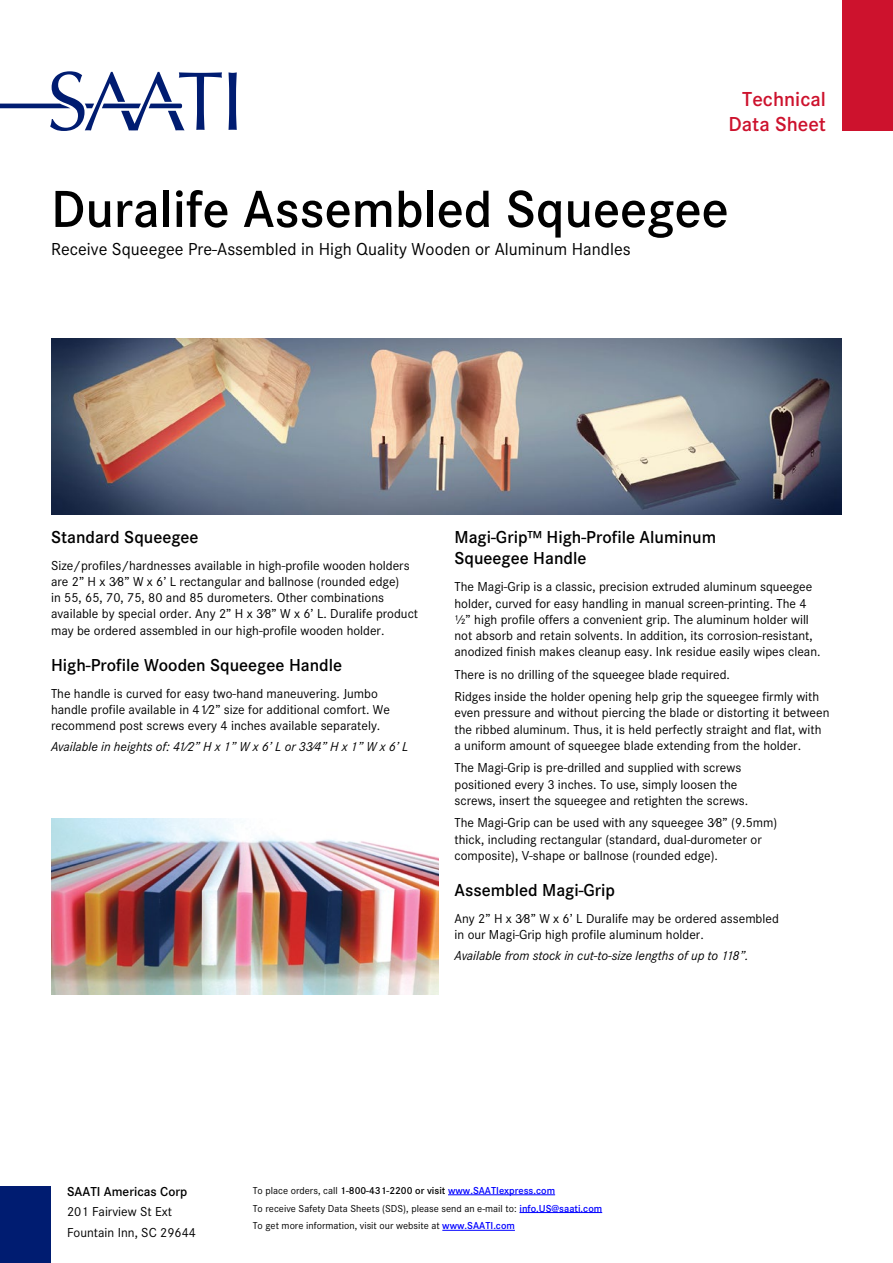
<style>
.page{position:relative;width:893px;height:1263px;background:#fff}
.page>*{position:absolute;margin:0;border:0;box-sizing:border-box;transform-origin:0 0}
.t1{font:600 54px "Corporate S";color:#000}
.t2{font:600 21px/25.2px "Corporate S";color:#cd122d;text-align:right}
.t3{font:600 18px/21.6px "Corporate S";color:#000}
.t4{font:18px "Corporate S";color:#000}
.t5{font:13.5px/16.2px "Corporate S";color:#000}
.t6{font:italic 13.5px "Corporate S";color:#000}
.t7{font:600 13.5px "Corporate S";color:#000}
.t8{font:10.5px/17.7px "Corporate S";color:#000}
.s1{font-weight:600}
.s2{font-weight:600;color:#00f}
</style>
<div class="page">
<svg style="left:0;top:71px;width:237px;height:60px"></svg>
<div style="left:842px;top:0;width:51px;height:131px;background:#cd122d"></div>
<div style="left:0;top:1186px;width:51px;height:77px;background:#001c71"></div>
<hr style="left:448px;top:1194px;width:107px;height:1px;background:#00f">
<hr style="left:519px;top:1212px;width:83px;height:1px;background:#00f">
<hr style="left:442px;top:1230px;width:73px;height:1px;background:#00f">
<img style="left:51px;top:339px;width:791px;height:176px">
<img style="left:51px;top:819px;width:387px;height:175px">
<h2 class="t2" style="left:728px;top:86px;width:99px">Technical<br>Data Sheet</h2>
<h1 class="t1" style="left:51px;top:178px;width:679px">Duralife Assembled Squeegee</h1>
<h3 class="t4" style="left:51px;top:239px;width:581px">Receive Squeegee Pre-Assembled in High Quality Wooden or Aluminum Handles</h3>
<h3 class="t3" style="left:51px;top:526px;width:149px">Standard Squeegee</h3>
<p class="t5" style="left:51px;top:557px;width:369px">Size/profiles/hardnesses available in high-profile wooden holders are 2” H x 3⁄8” W x 6’ L rectangular and ballnose (rounded edge)<br>in 55, 65, 70, 75, 80 and 85 durometers. Other combinations available by special order. Any 2” H x 3⁄8” W x 6’ L. Duralife product may be ordered assembled in our high-profile wooden holder.</p>
<h3 class="t3" style="left:51px;top:654px;width:293px">High-Profile Wooden Squeegee Handle</h3>
<p class="t5" style="left:51px;top:685px;width:340px">The handle is curved for easy two-hand maneuvering. Jumbo handle profile available in 41⁄2” size for additional comfort. We recommend post screws every 4 inches available separately.</p>
<p class="t6" style="left:51px;top:739px;width:359px">Available in heights of: 41⁄2” H x 1” W x 6’ L or 33⁄4” H x 1” W x 6’ L</p>
<h3 class="t3" style="left:454px;top:526px;width:263px">Magi-Grip™ High-Profile Aluminum<br>Squeegee Handle</h3>
<p class="t5" style="left:454px;top:579px;width:368px">The Magi-Grip is a classic, precision extruded aluminum squeegee holder, curved for easy handling in manual screen-printing. The 4 ½” high profile offers a convenient grip. The aluminum holder will not absorb and retain solvents. In addition, its corrosion-resistant, anodized finish makes cleanup easy. Ink residue easily wipes clean.</p>
<p class="t5" style="left:454px;top:663px;width:366px;line-height:22.5px">There is no drilling of the squeegee blade required.<br>Ridges inside the holder opening help grip the squeegee firmly with</p>
<p class="t5" style="left:454px;top:705px;width:376px">even pressure and without piercing the blade or distorting it between the ribbed aluminum. Thus, it is held perfectly straight and flat, with a uniform amount of squeegee blade extending from the holder.</p>
<p class="t5" style="left:454px;top:760px;width:295px">The Magi-Grip is pre-drilled and supplied with screws positioned every 3 inches. To use, simply loosen the screws, insert the squeegee and retighten the screws.</p>
<p class="t5" style="left:454px;top:815px;width:324px">The Magi-Grip can be used with any squeegee 3⁄8” (9.5mm) thick, including rectangular (standard, dual-durometer or composite), V-shape or ballnose (rounded edge).</p>
<h3 class="t3" style="left:454px;top:879px;width:162px">Assembled Magi-Grip</h3>
<p class="t5" style="left:454px;top:910px;width:326px">Any 2” H x 3⁄8” W x 6’ L Duralife may be ordered assembled in our Magi-Grip high profile aluminum holder.</p>
<p class="t6" style="left:454px;top:948px;width:296px">Available from stock in cut-to-size lengths of up to 118”.</p>
<p class="t7" style="left:67px;top:1183px;width:122px">SAATI Americas Corp</p>
<p class="t5" style="left:67px;top:1201px;width:131px;line-height:20.4px">201 Fairview St Ext<br>Fountain Inn, SC 29644</p>
<p class="t8" style="left:253px;top:1181px;width:351px">To place orders, call <span class="s1">1-800-431-2200 or visit</span> <span class="s2">www.SAATIexpress.com<br></span>To receive Safety Data Sheets (SDS), please send an e-mail to: <span class="s2">info.US@saati.com<br></span>To get more information, visit our website at <span class="s2">www.SAATI.com</span></p>
</div>
